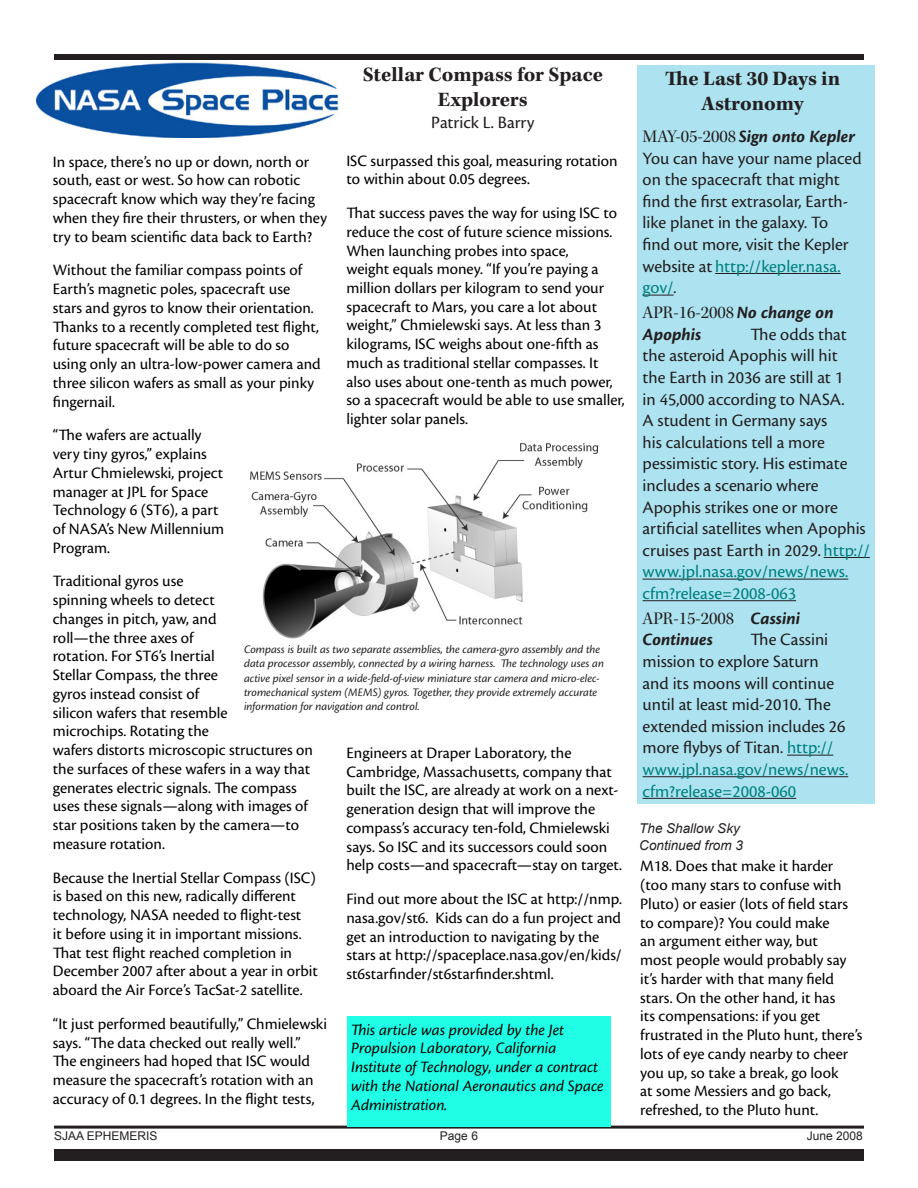
<style>
.page{position:relative;width:918px;height:1188px;background:#fff}
.page>*{position:absolute;margin:0;border:0;box-sizing:border-box;transform-origin:0 0}
.t1{font:700 21px/25.2px "Kepler Std";color:#231f20;text-align:center}
.t2{font:18px/21.6px "Cronos Pro";color:#231f20}
.t3{font:18px "Kepler Std Subh";color:#231f20}
.t4{font:italic 700 18px "Cronos Pro";color:#231f20}
.t5{font:16.5px/18.8px "Cronos Pro";color:#000}
.t6{font:italic 16.5px/18.8px "Cronos Pro";letter-spacing:-.005em;color:#000}
.t7{font:italic 13.5px/16.2px "Arial";color:#231f20}
.t8{font:italic 12px/14.4px "Cronos Pro";letter-spacing:-.005em;color:#231f20}
.t9{font:12px "Arial";color:#231f20}
.s1{font-family:"Kepler Std Subh"}
.s2{font-weight:700;font-style:italic}
.s3{color:#008080}
.s4{font-family:"Garamond Premr Pro Smbd It Disp"}
.s5{font-family:"Cronos Pro";font-weight:700;font-style:italic}
</style>
<div class="page">
<div style="left:54px;top:1149px;width:810px;height:12px;background:#231f20"></div>
<hr style="left:54px;top:1126px;width:810px;height:3px;background:#231f20">
<div style="left:54px;top:54px;width:810px;height:6px;background:#231f20"></div>
<div style="left:637px;top:65px;width:238px;height:738px;background:#ade3f0"></div>
<div style="left:347px;top:1017px;width:264px;height:110px;background:#20ffe6"></div>
<img style="left:36px;top:62px;width:303px;height:75px">
<img style="left:250px;top:443px;width:348px;height:196px">
<hr style="left:715px;top:273px;width:126px;height:1px;background:#231f20">
<hr style="left:643px;top:295px;width:31px;height:1px;background:#231f20">
<hr style="left:824px;top:557px;width:46px;height:1px;background:#231f20">
<hr style="left:643px;top:579px;width:205px;height:1px;background:#231f20">
<hr style="left:643px;top:600px;width:153px;height:1px;background:#231f20">
<hr style="left:787px;top:755px;width:46px;height:1px;background:#231f20">
<hr style="left:643px;top:776px;width:205px;height:1px;background:#231f20">
<hr style="left:643px;top:798px;width:153px;height:1px;background:#231f20">
<p class="t1" style="left:363px;top:63px;width:242px">Stellar Compass for Space<br>Explorers</p>
<p class="t2" style="left:431px;top:112px;width:105px">Patrick L. Barry</p>
<p class="t5" style="left:347px;top:151px;width:273px">ISC surpassed this goal, measuring rotation to within about 0.05 degrees.</p>
<p class="t5" style="left:347px;top:204px;width:280px">That success paves the way for using ISC to reduce the cost of future science missions.<br>When launching probes into space,<br>weight equals money. “If you’re paying a million dollars per kilogram to send your spacecraft to Mars, you care a lot about weight,” Chmielewski says. At less than 3 kilograms, ISC weighs about one-fifth as much as traditional stellar compasses. It also uses about one-tenth as much power, so a spacecraft would be able to use smaller, lighter solar panels.</p>
<p class="t5" style="left:53px;top:152px;width:276px">In space, there’s no up or down, north or south, east or west. So how can robotic spacecraft know which way they’re facing when they fire their thrusters, or when they try to beam scientific data back to Earth?</p>
<p class="t5" style="left:53px;top:261px;width:270px">Without the familiar compass points of Earth’s magnetic poles, spacecraft use stars and gyros to know their orientation.<br>Thanks to a recently completed test flight, future spacecraft will be able to do so using only an ultra-low-power camera and three silicon wafers as small as your pinky fingernail.</p>
<p class="t5" style="left:53px;top:426px;width:173px">“The wafers are actually very tiny gyros,” explains<br>Artur Chmielewski, project manager at JPL for Space<br>Technology 6 (ST6), a part of NASA’s New Millennium<br>Program.</p>
<p class="t5" style="left:53px;top:572px;width:262px">Traditional gyros use<br>spinning wheels to detect<br>changes in pitch, yaw, and<br>roll—the three axes of<br>rotation. For ST6’s Inertial<br>Stellar Compass, the three<br>gyros instead consist of<br>silicon wafers that resemble<br>microchips. Rotating the<br>wafers distorts microscopic structures on the surfaces of these wafers in a way that generates electric signals. The compass uses these signals—along with images of star positions taken by the camera—to measure rotation.</p>
<p class="t5" style="left:53px;top:868px;width:267px">Because the Inertial Stellar Compass (ISC) is based on this new, radically different technology, NASA needed to flight-test<br>it before using it in important missions.<br>That test flight reached completion in December 2007 after about a year in orbit aboard the Air Force’s TacSat-2 satellite.</p>
<p class="t5" style="left:53px;top:1014px;width:276px">“It just performed beautifully,” Chmielewski says. “The data checked out really well.” The engineers had hoped that ISC would measure the spacecraft’s rotation with an accuracy of 0.1 degrees. In the flight tests,</p>
<p class="t8" style="left:244px;top:642px;width:361px">Compass is built as two separate assemblies, the camera-gyro assembly and the data processor assembly, connected by a wiring harness. The technology uses an active pixel sensor in a wide-field-of-view miniature star camera and micro-elec&shy;tromechanical system (MEMS) gyros. Together, they provide extremely accurate information for navigation and control.</p>
<p class="t5" style="left:347px;top:744px;width:277px">Engineers at Draper Laboratory, the Cambridge, Massachusetts, company that built the ISC, are already at work on a next&shy;generation design that will improve the compass’s accuracy ten-fold, Chmielewski says. So ISC and its successors could soon help costs—and spacecraft—stay on target.</p>
<p class="t5" style="left:347px;top:890px;width:277px">Find out more about the ISC at http://nmp. nasa.gov/st6. Kids can do a fun project and get an introduction to navigating by the stars at http://spaceplace.nasa.gov/en/kids/ st6starfinder/st6starfinder.shtml.</p>
<p class="t6" style="left:351px;top:1020px;width:254px">This article was provided by the Jet Propulsion Laboratory, California Institute of Technology, under a contract with the National Aeronautics and Space Administration.</p>
<p class="t1" style="left:665px;top:66px;width:177px">The Last 30 Days in<br>Astronomy</p>
<p class="t2" style="left:643px;top:126px;width:221px"><span class="s1">MAY-05-2008</span> <span class="s2">Sign onto Kepler<br></span>You can have your name placed on the spacecraft that might find the first extrasolar, Earth&shy;like planet in the galaxy. To<br>find out more, visit the Kepler website at <span class="s3">http://kepler.nasa. gov/</span><span class="s4">.</span></p>
<p class="t3" style="left:643px;top:302px;width:193px">APR-16-2008<span class="s5">No change on</span></p>
<p class="t4" style="left:643px;top:324px;width:60px">Apophis</p>
<p class="t2" style="left:643px;top:323px;width:229px;text-indent:108px">The odds that the asteroid Apophis will hit<br>the Earth in 2036 are still at 1<br>in 45,000 according to NASA.<br>A student in Germany says<br>his calculations tell a more pessimistic story. His estimate includes a scenario where<br>Apophis strikes one or more artificial satellites when Apophis cruises past Earth in 2029. <span class="s3">http:// www.jpl.nasa.gov/news/news. cfm?release=2008-063</span></p>
<p class="t3" style="left:643px;top:608px;width:159px">APR-15-2008 <span class="s5">Cassini</span></p>
<p class="t4" style="left:643px;top:629px;width:72px">Continues</p>
<p class="t2" style="left:643px;top:629px;width:207px;text-indent:108px">The Cassini mission to explore Saturn and its moons will continue until at least mid-2010. The extended mission includes 26 more flybys of Titan. <span class="s3">http:// www.jpl.nasa.gov/news/news. cfm?release=2008-060</span></p>
<p class="t7" style="left:639px;top:821px;width:105px">The Shallow Sky<br>Continued from 3</p>
<p class="t5" style="left:640px;top:857px;width:224px">M18. Does that make it harder (too many stars to confuse with<br>Pluto) or easier (lots of field stars to compare)? You could make<br>an argument either way, but<br>most people would probably say it’s harder with that many field stars. On the other hand, it has<br>its compensations: if you get frustrated in the Pluto hunt, there’s lots of eye candy nearby to cheer you up, so take a break, go look<br>at some Messiers and go back, refreshed, to the Pluto hunt.</p>
<p class="t9" style="left:54px;top:1128px;width:105px">SJAA EPHEMERIS</p>
<p class="t9" style="left:440px;top:1128px;width:40px">Page 6</p>
<p class="t9" style="left:807px;top:1128px;width:58px">June 2008</p>
</div>
